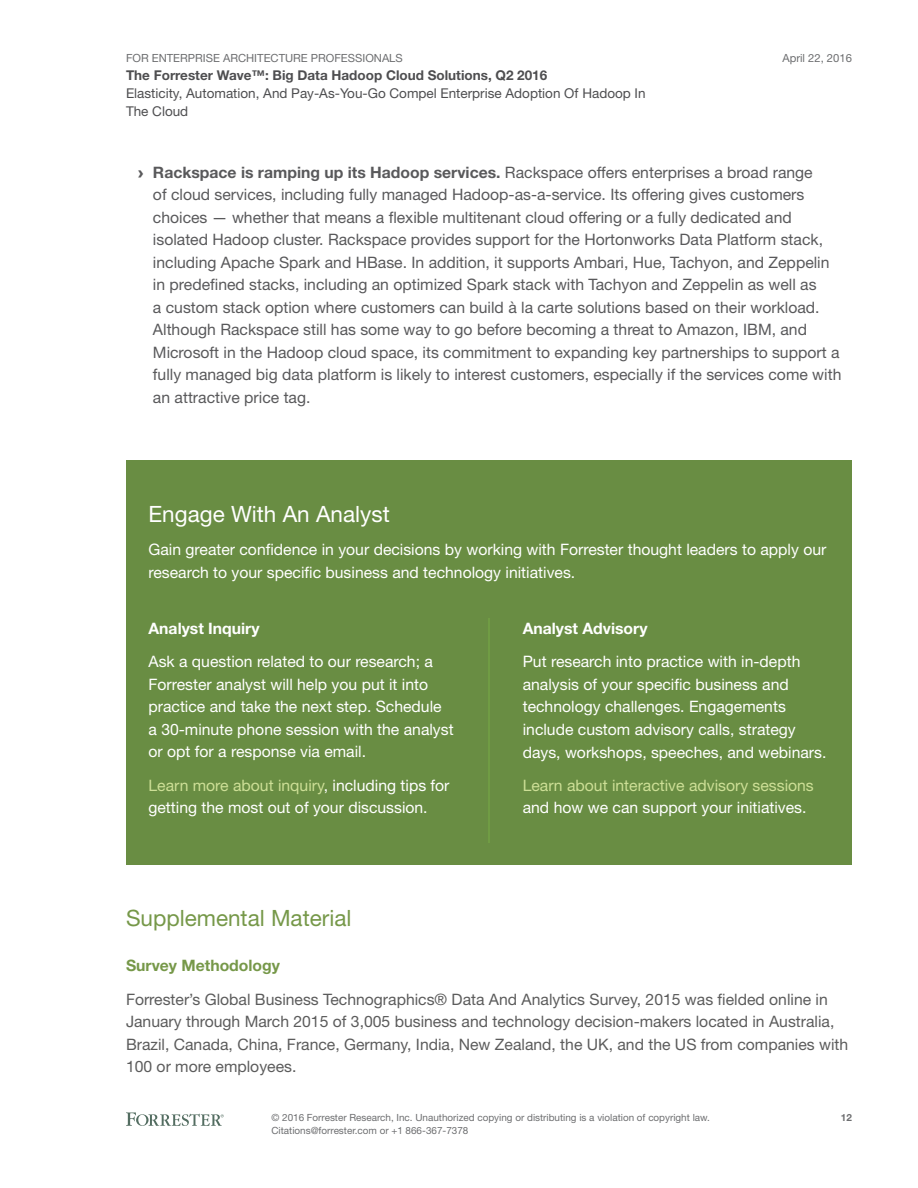
<style>
.page{position:relative;width:918px;height:1188px;background:#fff}
.page>*{position:absolute;margin:0;border:0;box-sizing:border-box;transform-origin:0 0}
.t1{font:22.5px "Helvetica Neue LT Std";color:#769849}
.t2{font:22.5px "Helvetica Neue LT Std";color:#fff}
.t3{font:15.75px/22.5px "Helvetica Neue LT Std";color:#59595b}
.t4{font:15.75px/22.5px "Helvetica Neue LT Std";color:#fff}
.t5{font:15.75px/22.5px "Helvetica Neue LT Std";color:#5c5c5c}
.t6{font:15.75px "Helvetica Neue LT Std";color:#cddf96}
.t7{font:700 15.75px "Helvetica Neue LT Std";color:#fff}
.t8{font:700 15.75px "Helvetica Neue LT Std";color:#769849}
.t9{font:13.5px/18px "Helvetica Neue LT Std";color:#4e4e50}
.t10{font:700 13.5px "Helvetica Neue LT Std";color:#4e4e50}
.t11{font:11.25px "Helvetica Neue LT Std";color:#6d6e70}
.t12{font:9.9px/12.8px "Helvetica Neue LT Std";color:#6d6e70}
.t13{font:700 9.9px "Helvetica Neue LT Std";color:#6d6e70}
.s1{font-family:"Arial";font-weight:900}
.s2{font-weight:700}
.s3{color:#cddf96}
</style>
<div class="page">
<svg style="left:126px;top:1112px;width:98px;height:14px"></svg>
<div style="left:126px;top:460px;width:726px;height:406px;background:#698d43"></div>
<hr style="left:488px;top:618px;width:2px;height:225px;background:#73a145">
<p class="t11" style="left:126px;top:51px;width:278px">FOR ENTERPRISE ARCHITECTURE PROFESSIONALS</p>
<p class="t10" style="left:126px;top:67px;width:423px">The Forrester Wave™: Big Data Hadoop Cloud Solutions, Q2 2016</p>
<p class="t9" style="left:126px;top:84px;width:521px">Elasticity, Automation, And Pay-As-You-Go Compel Enterprise Adoption Of Hadoop In<br>The Cloud</p>
<p class="t11" style="left:782px;top:51px;width:71px">April 22, 2016</p>
<p class="t3" style="left:153px;top:161px;width:690px;text-indent:-15px"><span class="s1">›</span> <span class="s2">Rackspace is ramping up its Hadoop services.</span> Rackspace offers enterprises a broad range<br>of cloud services, including fully managed Hadoop-as-a-service. Its offering gives customers choices — whether that means a flexible multitenant cloud offering or a fully dedicated and isolated Hadoop cluster. Rackspace provides support for the Hortonworks Data Platform stack, including Apache Spark and HBase. In addition, it supports Ambari, Hue, Tachyon, and Zeppelin in predefined stacks, including an optimized Spark stack with Tachyon and Zeppelin as well as<br>a custom stack option where customers can build à la carte solutions based on their workload.<br>Although Rackspace still has some way to go before becoming a threat to Amazon, IBM, and Microsoft in the Hadoop cloud space, its commitment to expanding key partnerships to support a fully managed big data platform is likely to interest customers, especially if the services come with an attractive price tag.</p>
<h1 class="t2" style="left:148px;top:500px;width:243px">Engage With An Analyst</h1>
<p class="t4" style="left:148px;top:538px;width:679px">Gain greater confidence in your decisions by working with Forrester thought leaders to apply our research to your specific business and technology initiatives.</p>
<p class="t7" style="left:148px;top:618px;width:113px">Analyst Inquiry</p>
<p class="t4" style="left:148px;top:650px;width:307px">Ask a question related to our research; a Forrester analyst will help you put it into practice and take the next step. Schedule a 30-minute phone session with the analyst or opt for a response via email.</p>
<p class="t4" style="left:148px;top:774px;width:303px"><span class="s3">Learn more about inquiry</span>, including tips for getting the most out of your discussion.</p>
<p class="t7" style="left:523px;top:618px;width:126px">Analyst Advisory</p>
<p class="t4" style="left:523px;top:650px;width:305px">Put research into practice with in-depth analysis of your specific business and technology challenges. Engagements include custom advisory calls, strategy days, workshops, speeches, and webinars.</p>
<p class="t6" style="left:523px;top:776px;width:293px">Learn about interactive advisory sessions</p>
<p class="t4" style="left:523px;top:796px;width:285px">and how we can support your initiatives.</p>
<h1 class="t1" style="left:126px;top:905px;width:227px">Supplemental Material</h1>
<p class="t8" style="left:126px;top:956px;width:156px">Survey Methodology</p>
<p class="t5" style="left:126px;top:988px;width:724px">Forrester’s Global Business Technographics® Data And Analytics Survey, 2015 was fielded online in January through March 2015 of 3,005 business and technology decision-makers located in Australia, Brazil, Canada, China, France, Germany, India, New Zealand, the UK, and the US from companies with 100 or more employees.</p>
<p class="t12" style="left:272px;top:1111px;width:440px">© 2016 Forrester Research, Inc. Unauthorized copying or distributing is a violation of copyright law.<br>Citations@forrester.com or +1 866-367-7378</p>
<p class="t13" style="left:841px;top:1112px;width:13px">12</p>
</div>
